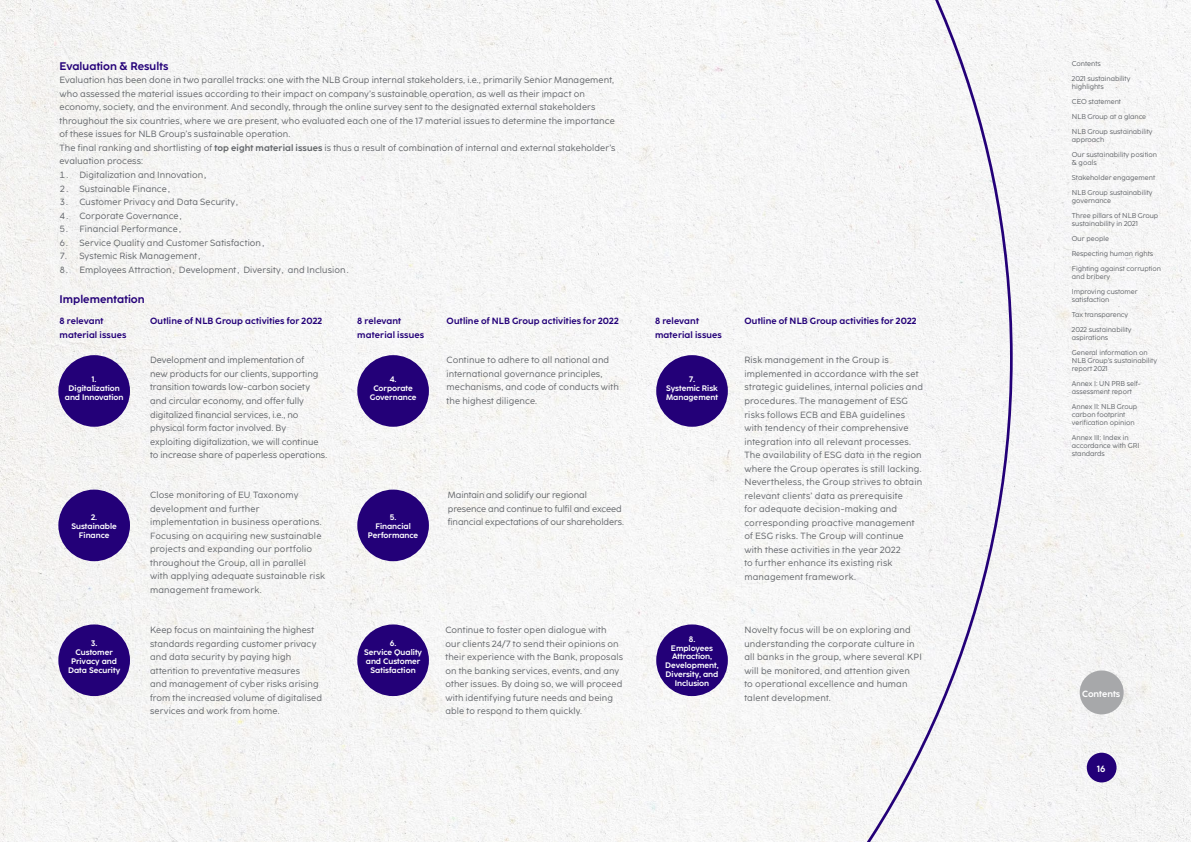
<style>
.page{position:relative;width:1191px;height:842px;background:#fff}
.page>*{position:absolute;margin:0;border:0;box-sizing:border-box;transform-origin:0 0}
.t1{font:700 11px "Coco Sharp";letter-spacing:.005em;color:#230078}
.body{font:9px/13.5px "Coco Sharp";letter-spacing:.015em;color:#63666a}
.t2{font:700 9px "Coco Sharp";letter-spacing:.01em;color:#230078}
.body-2{font:9px/13.5px "Coco Sharp";letter-spacing:-.01em;color:#63666a}
.t3{font:700 9px "Coco Sharp";color:#fff}
.Tabela_Left_regular{font:700 8px/8.8px "Coco Sharp";color:#fff;text-align:center}
.t4{font:7px/15px "Coco Sharp";color:#63666a}
.s1{font-weight:700}
</style>
<div class="page">
<div style="left:1012px;top:0;width:179px;height:842px;background:#f5f5f5"></div>
<div style="left:0;top:0;width:1012px;height:842px;background:#f6f6f5"></div>
<div style="left:1086px;top:753px;width:30px;height:29px;background:#230078;border-radius:50%"></div>
<div style="left:1079px;top:670px;width:44px;height:44px;background:#a7a8aa;border-radius:50%"></div>
<div style="left:58px;top:355px;width:72px;height:72px;background:#230078;border-radius:50%"></div>
<div style="left:357px;top:490px;width:72px;height:71px;background:#230078;border-radius:50%"></div>
<div style="left:58px;top:490px;width:72px;height:71px;background:#230078;border-radius:50%"></div>
<div style="left:357px;top:624px;width:72px;height:72px;background:#230078;border-radius:50%"></div>
<div style="left:58px;top:624px;width:72px;height:72px;background:#230078;border-radius:50%"></div>
<div style="left:656px;top:355px;width:72px;height:72px;background:#230078;border-radius:50%"></div>
<div style="left:357px;top:355px;width:72px;height:72px;background:#230078;border-radius:50%"></div>
<div style="left:656px;top:624px;width:72px;height:72px;background:#230078;border-radius:50%"></div>
<p class="t1" style="left:60px;top:60px;width:110px">Evaluation &amp; Results</p>
<p class="body" style="left:60px;top:74px;width:557px">Evaluation has been done in two parallel tracks: one with the NLB Group internal stakeholders, i.e., primarily Senior Management, who assessed the material issues according to their impact on company’s sustainable operation, as well as their impact on economy, society, and the environment. And secondly, through the online survey sent to the designated external stakeholders throughout the six countries, where we are present, who evaluated each one of the 17 material issues to determine the importance of these issues for NLB Group’s sustainable operation.</p>
<p class="body" style="left:60px;top:141px;width:557px">The final ranking and shortlisting of <span class="s1">top eight material issues</span> is thus a result of combination of internal and external stakeholder’s evaluation process:</p>
<p class="body" style="left:60px;top:168px;width:150px">1. Digitalization and Innovation,</p>
<p class="body" style="left:60px;top:182px;width:114px">2. Sustainable Finance,</p>
<p class="body" style="left:60px;top:195px;width:182px">3. Customer Privacy and Data Security,</p>
<p class="body" style="left:60px;top:209px;width:126px">4. Corporate Governance,</p>
<p class="body" style="left:60px;top:222px;width:125px">5. Financial Performance,</p>
<p class="body" style="left:60px;top:236px;width:208px">6. Service Quality and Customer Satisfaction,</p>
<p class="body" style="left:60px;top:249px;width:144px">7. Systemic Risk Management,</p>
<p class="body" style="left:60px;top:263px;width:293px">8. Employees Attraction, Development, Diversity, and Inclusion.</p>
<p class="t1" style="left:60px;top:293px;width:87px">Implementation</p>
<p class="t2" style="left:60px;top:316px;width:45px">8 relevant</p>
<p class="t2" style="left:60px;top:329px;width:68px">material issues</p>
<p class="t2" style="left:150px;top:316px;width:172px">Outline of NLB Group activities for 2022</p>
<p class="t2" style="left:446px;top:316px;width:172px">Outline of NLB Group activities for 2022</p>
<p class="t2" style="left:744px;top:316px;width:172px">Outline of NLB Group activities for 2022</p>
<p class="body" style="left:150px;top:354px;width:178px">Development and implementation of<br>new products for our clients, supporting transition towards low-carbon society and circular economy, and offer fully digitalized financial services, i.e., no physical form factor involved. By exploiting digitalization, we will continue to increase share of paperless operations.</p>
<p class="body-2" style="left:448px;top:488px;width:177px">Maintain and solidify our regional presence and continue to fulfil and exceed financial expectations of our shareholders.</p>
<p class="t2" style="left:357px;top:316px;width:45px">8 relevant</p>
<p class="t2" style="left:357px;top:329px;width:68px">material issues</p>
<p class="t2" style="left:655px;top:316px;width:45px">8 relevant</p>
<p class="t2" style="left:655px;top:329px;width:68px">material issues</p>
<p class="body" style="left:446px;top:354px;width:174px">Continue to adhere to all national and international governance principles, mechanisms, and code of conducts with the highest diligence.</p>
<p class="body" style="left:744px;top:354px;width:180px">Risk management in the Group is implemented in accordance with the set strategic guidelines, internal policies and procedures. The management of ESG risks follows ECB and EBA guidelines with tendency of their comprehensive integration into all relevant processes.<br>The availability of ESG data in the region where the Group operates is still lacking.<br>Nevertheless, the Group strives to obtain relevant clients’ data as prerequisite<br>for adequate decision-making and corresponding proactive management of ESG risks. The Group will continue with these activities in the year 2022<br>to further enhance its existing risk management framework.</p>
<p class="Tabela_Left_regular" style="left:390px;top:375px;width:8px">4.</p>
<p class="Tabela_Left_regular" style="left:370px;top:384px;width:48px">Corporate<br>Governance</p>
<p class="Tabela_Left_regular" style="left:92px;top:375px;width:6px">1.</p>
<p class="Tabela_Left_regular" style="left:65px;top:384px;width:60px">Digitalization and Innovation</p>
<p class="Tabela_Left_regular" style="left:689px;top:375px;width:8px">7.</p>
<p class="Tabela_Left_regular" style="left:666px;top:384px;width:53px;text-align:left">Systemic Risk<br>Management</p>
<p class="body" style="left:150px;top:489px;width:177px">Close monitoring of EU Taxonomy development and further implementation in business operations.<br>Focusing on acquiring new sustainable projects and expanding our portfolio throughout the Group, all in parallel with applying adequate sustainable risk management framework.</p>
<p class="Tabela_Left_regular" style="left:91px;top:513px;width:8px">2.</p>
<p class="Tabela_Left_regular" style="left:71px;top:522px;width:47px">Sustainable<br>Finance</p>
<p class="Tabela_Left_regular" style="left:390px;top:513px;width:8px">5.</p>
<p class="Tabela_Left_regular" style="left:368px;top:522px;width:52px">Financial<br>Performance</p>
<p class="Tabela_Left_regular" style="left:91px;top:639px;width:8px">3.</p>
<p class="Tabela_Left_regular" style="left:75px;top:648px;width:39px">Customer</p>
<p class="Tabela_Left_regular" style="left:68px;top:657px;width:54px">Privacy and<br>Data Security</p>
<p class="body" style="left:150px;top:623px;width:173px">Keep focus on maintaining the highest standards regarding customer privacy and data security by paying high attention to preventative measures<br>and management of cyber risks arising from the increased volume of digitalised services and work from home.</p>
<p class="Tabela_Left_regular" style="left:390px;top:639px;width:8px">6.</p>
<p class="Tabela_Left_regular" style="left:364px;top:648px;width:60px">Service Quality and Customer<br>Satisfaction</p>
<p class="body" style="left:445px;top:623px;width:179px">Continue to foster open dialogue with our clients 24/7 to send their opinions on their experience with the Bank, proposals on the banking services, events, and any other issues. By doing so, we will proceed with identifying future needs and being able to respond to them quickly.</p>
<p class="Tabela_Left_regular" style="left:689px;top:635px;width:8px">8.</p>
<p class="Tabela_Left_regular" style="left:665px;top:643px;width:55px">Employees<br>Attraction,<br>Development,<br>Diversity, and<br>Inclusion</p>
<p class="body" style="left:744px;top:623px;width:179px">Novelty focus will be on exploring and understanding the corporate culture in all banks in the group, where several KPI will be monitored, and attention given<br>to operational excellence and human talent development.</p>
<p class="t4" style="left:1071px;top:56px;width:60px">Contents<br>2021 sustainability</p>
<p class="t4" style="left:1071px;top:79px;width:82px">highlights<br>CEO statement<br>NLB Group at a glance<br>NLB Group sustainability</p>
<p class="t4" style="left:1071px;top:132px;width:87px">approach<br>Our sustainability position</p>
<p class="t4" style="left:1071px;top:155px;width:85px">&amp; goals<br>Stakeholder engagement<br>NLB Group sustainability</p>
<p class="t4" style="left:1071px;top:193px;width:88px">governance<br>Three pillars of NLB Group</p>
<p class="t4" style="left:1071px;top:216px;width:91px">sustainability in 2021<br>Our people<br>Respecting human rights<br>Fighting against corruption</p>
<p class="t4" style="left:1071px;top:269px;width:67px">and bribery<br>Improving customer</p>
<p class="t4" style="left:1071px;top:292px;width:61px">satisfaction<br>Tax transparency<br>2022 sustainability</p>
<p class="t4" style="left:1071px;top:330px;width:77px">aspirations<br>General information on</p>
<p class="t4" style="left:1071px;top:357px;width:87px;line-height:8px">NLB Group's sustainability report 2021</p>
<p class="t4" style="left:1071px;top:380px;width:70px;line-height:8px">Annex I: UN PRB self&shy;assessment report</p>
<p class="t4" style="left:1071px;top:403px;width:67px;line-height:8px">Annex II: NLB Group carbon footprint verification opinion</p>
<p class="t4" style="left:1071px;top:434px;width:69px;line-height:8px">Annex III: Index in accordance with GRI standards</p>
<p class="t3" style="left:1082px;top:688px;width:40px">Contents</p>
<p class="t3" style="left:1097px;top:763px;width:10px">16</p>
</div>
